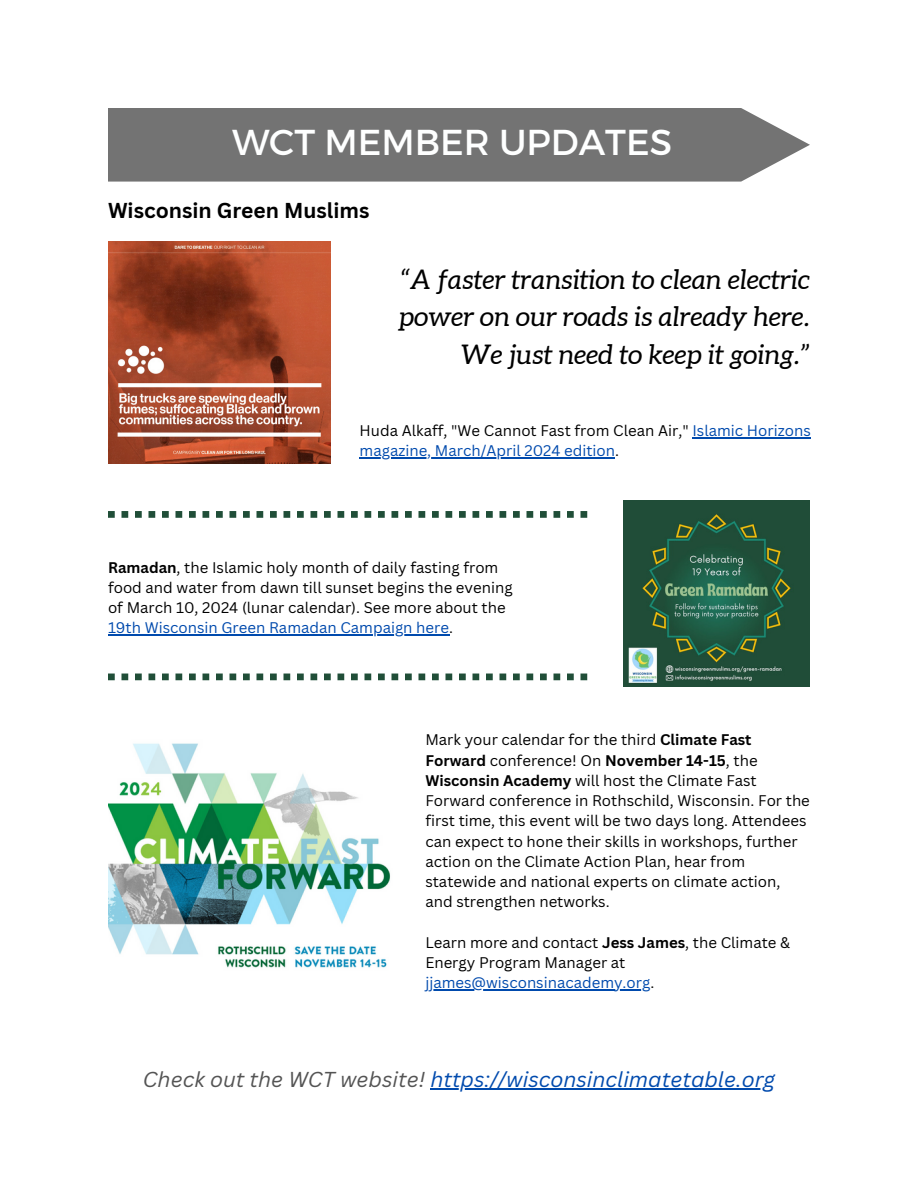
<style>
.page{position:relative;width:918px;height:1188px;background:#fff}
.page>*{position:absolute;margin:0;border:0;box-sizing:border-box;transform-origin:0 0}
.t1{font:36px "Montserrat";color:#feffff}
.t2{font:italic 27px/37.2px "Aleo";letter-spacing:.01em;color:#000;text-align:right}
.t3{font:italic 21px "Canva Sans";color:#004aad}
.t4{font:700 21px "Canva Sans";color:#000}
.t5{font:15px/20.2px "Canva Sans";color:#000}
.t6{font:15px/20.2px "Canva Sans";color:#004aad}
.s1{color:#000}
.s2{font-weight:700}
.s3{color:#004aad}
.s4{color:#545454}
</style>
<div class="page">
<div style="left:108px;top:108px;width:702px;height:74px;background:#737373"></div>
<img style="left:624px;top:501px;width:186px;height:186px">
<img style="left:108px;top:241px;width:223px;height:223px">
<svg style="left:108px;top:511px;width:479px;height:7px"></svg>
<svg style="left:108px;top:674px;width:479px;height:6px"></svg>
<img style="left:108px;top:743px;width:282px;height:225px">
<hr style="left:430px;top:1088px;width:345px;height:1px;background:#004aad">
<hr style="left:692px;top:437px;width:119px;height:1px;background:#004aad">
<hr style="left:360px;top:457px;width:255px;height:1px;background:#004aad">
<hr style="left:108px;top:635px;width:341px;height:1px;background:#004aad">
<hr style="left:425px;top:989px;width:225px;height:2px;background:#004aad">
<h1 class="t1" style="left:232px;top:119px;width:442px">WCT MEMBER UPDATES</h1>
<h3 class="t4" style="left:108px;top:196px;width:263px">Wisconsin Green Muslims</h3>
<h2 class="t2" style="left:399px;top:261px;width:412px">“A faster transition to clean electric power on our roads is already here.<br>We just need to keep it going.”</h2>
<p class="t6" style="left:360px;top:420px;width:453px"><span class="s1">Huda Alkaff, "We Cannot Fast from Clean Air,"</span> Islamic Horizons magazine, March/April 2024 edition<span class="s1">.</span></p>
<p class="t5" style="left:108px;top:557px;width:406px"><span class="s2">Ramadan</span>, the Islamic holy month of daily fasting from food and water from dawn till sunset begins the evening of March 10, 2024 (lunar calendar). See more about the <span class="s3">19th Wisconsin Green Ramadan Campaign here</span>.</p>
<p class="t5" style="left:425px;top:729px;width:386px">Mark your calendar for the third <span class="s2">Climate Fast Forward</span> conference! On <span class="s2">November 14-15</span>, the <span class="s2">Wisconsin Academy</span> will host the Climate Fast Forward conference in Rothschild, Wisconsin. For the first time, this event will be two days long. Attendees can expect to hone their skills in workshops, further action on the Climate Action Plan, hear from statewide and national experts on climate action, and strengthen networks.</p>
<p class="t5" style="left:425px;top:932px;width:366px">Learn more and contact <span class="s2">Jess James</span>, the Climate &amp;<br>Energy Program Manager at <span class="s3">jjames@wisconsinacademy.org</span>.</p>
<h3 class="t3" style="left:143px;top:1065px;width:634px"><span class="s4">Check out the WCT website!</span> https://wisconsinclimatetable.org</h3>
</div>
